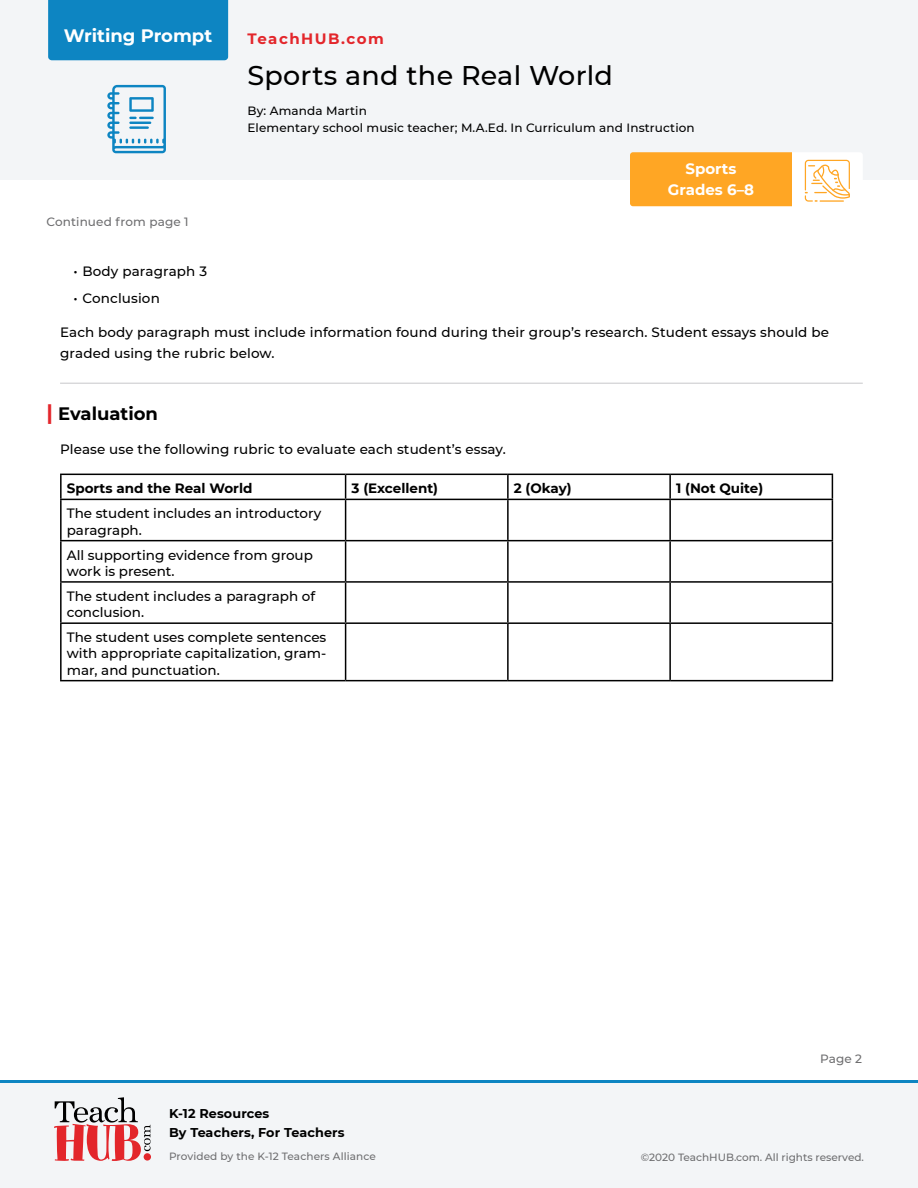
<style>
.page{position:relative;width:918px;height:1188px;background:#fff}
.page>*{position:absolute;margin:0;border:0;box-sizing:border-box;transform-origin:0 0}
.t1{font:500 27px "Montserrat";letter-spacing:.01em;color:#000}
.t2{font:700 18px "Montserrat";color:#fff}
.t3{font:700 18px "Montserrat";color:#000}
.t4{font:700 15px/21.3px "Montserrat";color:#fff;text-align:center}
.t5{font:700 15px "Montserrat";letter-spacing:.1em;color:#e3262b}
.t6{font:500 13.5px/16.2px "Montserrat";color:#000}
.t7{font:700 13.5px "Montserrat";color:#000}
.t8{font:700 12.75px/19.5px "Montserrat";letter-spacing:.01em;color:#000}
.t9{font:500 12px/16.5px "Montserrat";letter-spacing:.01em;color:#000}
.t10{font:500 12px "Montserrat";letter-spacing:.01em;color:#6e6e70}
.t11{font:500 10.5px "Montserrat";color:#6e6e70}
.s1{font-size:21px;color:#e3262b}
</style>
<div class="page">
<div style="left:0;top:1080px;width:918px;height:108px;background:#f3f5f7"></div>
<div style="left:0;top:0;width:918px;height:180px;background:#f3f5f7"></div>
<hr style="left:0;top:1080px;width:918px;height:3px;background:#0d85c2">
<svg style="left:54px;top:1097px;width:97px;height:64px"></svg>
<div style="left:48px;top:0;width:180px;height:60px;background:#0d85c2"></div>
<svg style="left:107px;top:85px;width:59px;height:68px"></svg>
<svg style="left:630px;top:152px;width:232px;height:55px"></svg>
<hr style="left:60px;top:383px;width:803px;height:1px;background:#c7c8ca">
<hr style="left:60px;top:474px;width:286px;height:1px;background:#000">
<hr style="left:60px;top:475px;width:2px;height:24px;background:#000">
<hr style="left:346px;top:474px;width:162px;height:1px;background:#000">
<svg style="left:345px;top:475px;width:1px;height:24px"></svg>
<hr style="left:508px;top:474px;width:162px;height:1px;background:#000">
<hr style="left:507px;top:475px;width:2px;height:24px;background:#000">
<hr style="left:670px;top:474px;width:163px;height:1px;background:#000">
<hr style="left:669px;top:475px;width:2px;height:24px;background:#000">
<svg style="left:832px;top:475px;width:1px;height:24px"></svg>
<hr style="left:60px;top:499px;width:286px;height:1px;background:#000">
<hr style="left:60px;top:500px;width:2px;height:40px;background:#000">
<hr style="left:346px;top:499px;width:162px;height:1px;background:#000">
<hr style="left:345px;top:500px;width:1px;height:40px;background:#000">
<hr style="left:508px;top:499px;width:162px;height:1px;background:#000">
<hr style="left:507px;top:500px;width:2px;height:40px;background:#000">
<hr style="left:670px;top:499px;width:163px;height:1px;background:#000">
<hr style="left:669px;top:500px;width:2px;height:40px;background:#000">
<hr style="left:832px;top:500px;width:1px;height:40px;background:#000">
<hr style="left:60px;top:540px;width:286px;height:1px;background:#000">
<hr style="left:60px;top:541px;width:2px;height:40px;background:#000">
<hr style="left:346px;top:540px;width:162px;height:1px;background:#000">
<hr style="left:345px;top:541px;width:1px;height:40px;background:#000">
<hr style="left:508px;top:540px;width:162px;height:1px;background:#000">
<hr style="left:507px;top:541px;width:2px;height:40px;background:#000">
<hr style="left:670px;top:540px;width:163px;height:1px;background:#000">
<hr style="left:669px;top:541px;width:2px;height:40px;background:#000">
<hr style="left:832px;top:541px;width:1px;height:40px;background:#000">
<hr style="left:60px;top:581px;width:286px;height:2px;background:#000">
<hr style="left:60px;top:583px;width:2px;height:39px;background:#000">
<hr style="left:346px;top:581px;width:162px;height:2px;background:#000">
<hr style="left:345px;top:583px;width:1px;height:39px;background:#000">
<hr style="left:508px;top:581px;width:162px;height:2px;background:#000">
<hr style="left:507px;top:583px;width:2px;height:39px;background:#000">
<hr style="left:670px;top:581px;width:163px;height:2px;background:#000">
<hr style="left:669px;top:583px;width:2px;height:39px;background:#000">
<hr style="left:832px;top:583px;width:1px;height:39px;background:#000">
<hr style="left:60px;top:622px;width:286px;height:2px;background:#000">
<hr style="left:60px;top:624px;width:2px;height:56px;background:#000">
<hr style="left:346px;top:622px;width:162px;height:2px;background:#000">
<hr style="left:345px;top:624px;width:1px;height:56px;background:#000">
<hr style="left:508px;top:622px;width:162px;height:2px;background:#000">
<hr style="left:507px;top:624px;width:2px;height:56px;background:#000">
<hr style="left:670px;top:622px;width:163px;height:2px;background:#000">
<hr style="left:669px;top:624px;width:2px;height:56px;background:#000">
<hr style="left:832px;top:624px;width:1px;height:56px;background:#000">
<hr style="left:60px;top:680px;width:286px;height:1px;background:#000">
<hr style="left:346px;top:680px;width:162px;height:1px;background:#000">
<hr style="left:508px;top:680px;width:162px;height:1px;background:#000">
<hr style="left:670px;top:680px;width:163px;height:1px;background:#000">
<h2 class="t2" style="left:64px;top:22px;width:150px">Writing Prompt</h2>
<p class="t10" style="left:47px;top:213px;width:144px">Continued from page 1</p>
<p class="t5" style="left:248px;top:28px;width:138px">TeachHUB.com</p>
<h1 class="t1" style="left:248px;top:57px;width:367px">Sports and the Real World</h1>
<p class="t9" style="left:248px;top:102px;width:449px">By: Amanda Martin<br>Elementary school music teacher; M.A.Ed. In Curriculum and Instruction</p>
<p class="t4" style="left:668px;top:157px;width:88px">Sports<br>Grades 6–8</p>
<p class="t6" style="left:74px;top:262px;width:135px">• Body paragraph 3</p>
<p class="t6" style="left:74px;top:289px;width:88px">• Conclusion</p>
<p class="t6" style="left:60px;top:322px;width:770px;line-height:21px">Each body paragraph must include information found during their group’s research. Student essays should be graded using the rubric below.</p>
<h2 class="t3" style="left:47px;top:400px;width:113px"><span class="s1">|</span> Evaluation</h2>
<p class="t6" style="left:60px;top:441px;width:447px">Please use the following rubric to evaluate each student’s essay.</p>
<p class="t7" style="left:67px;top:479px;width:187px">Sports and the Real World</p>
<p class="t7" style="left:352px;top:479px;width:88px">3 (Excellent)</p>
<p class="t7" style="left:514px;top:479px;width:59px">2 (Okay)</p>
<p class="t7" style="left:676px;top:479px;width:89px">1 (Not Quite)</p>
<p class="t6" style="left:67px;top:505px;width:256px">The student includes an introductory paragraph.</p>
<p class="t6" style="left:67px;top:546px;width:248px">All supporting evidence from group work is present.</p>
<p class="t6" style="left:67px;top:588px;width:250px">The student includes a paragraph of conclusion.</p>
<p class="t6" style="left:67px;top:629px;width:261px;text-align:justify">The student uses complete sentences with appropriate capitalization, gram&shy;mar, and punctuation.</p>
<p class="t10" style="left:820px;top:1050px;width:44px">Page 2</p>
<p class="t8" style="left:169px;top:1103px;width:177px">K-12 Resources<br>By Teachers, For Teachers</p>
<p class="t11" style="left:169px;top:1149px;width:208px">Provided by the K-12 Teachers Alliance</p>
<p class="t11" style="left:641px;top:1150px;width:225px">©2020 TeachHUB.com. All rights reserved.</p>
</div>
